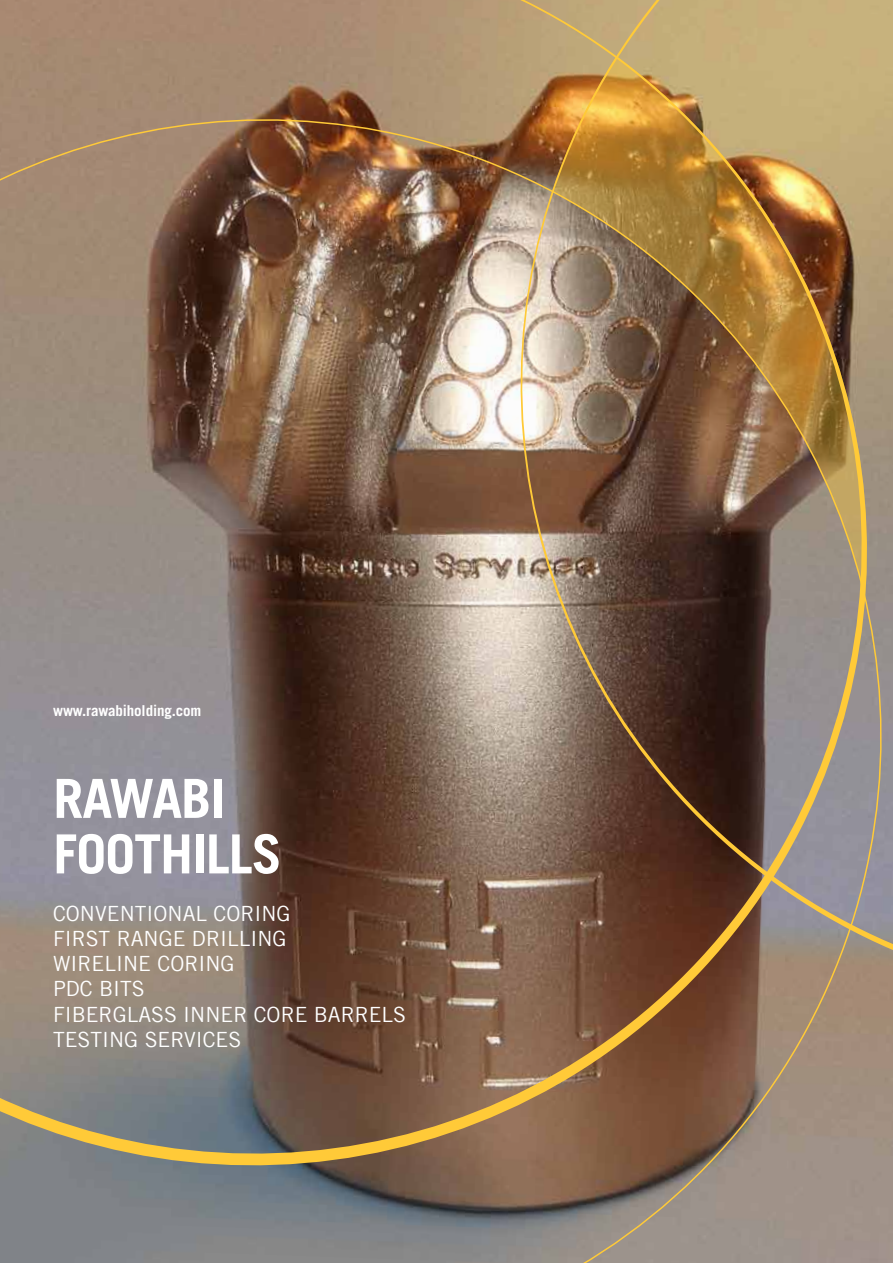
<style>
.page{position:relative;width:893px;height:1263px;background:#fff}
.page>*{position:absolute;margin:0;border:0;box-sizing:border-box;transform-origin:0 0}
.t1{font:700 54px/55.5px "Trade Gothic LT Com";letter-spacing:-.02em;color:#fff}
.t2{font:21px/25.2px "Trade Gothic LT Com";color:#fff}
.t3{font:700 15px "Trade Gothic LT Com";letter-spacing:-.01em;color:#fff}
</style>
<div class="page">
<svg style="left:0;top:0;width:893px;height:32px;background:#b59a75"></svg>
<img style="left:0;top:32px;width:893px;height:1231px">
<p class="t3" style="left:53px;top:702px;width:150px">www.rawabiholding.com</p>
<h1 class="t1" style="left:53px;top:770px;width:230px">RAWABI<br>Foothills</h1>
<p class="t2" style="left:53px;top:900px;width:354px">CONVENTIONAL CORING<br>FIRST RANGE DRILLING<br>WIRELINE CORING<br>PDC BITS<br>FIBERGLASS I NNER CORE BARRELS<br>TESTING SERVICES</p>
</div>
